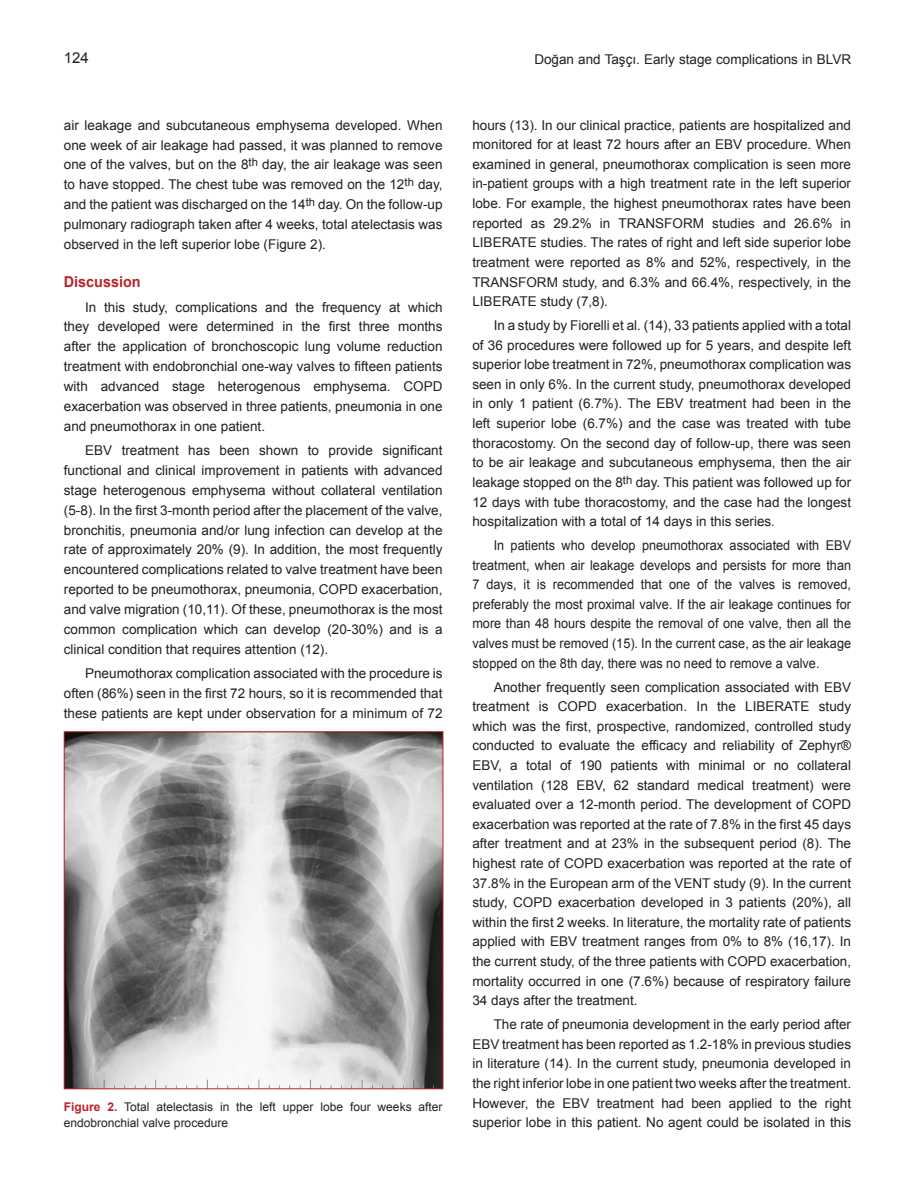
<style>
.page{position:relative;width:915px;height:1191px;background:#fff}
.page>*{position:absolute;margin:0;border:0;box-sizing:border-box;transform-origin:0 0}
.BUYUK_BASLIK{font:700 15px "Arial";color:#b8222b;scale:.96 1}
.t1{font:15px "Arial";color:#231f20}
.YAZI{font:13.5px/19.6px "Arial";color:#231f20;text-align:justify}
.YAZI-2{font:13.5px/19.6px "Arial";color:#231f20;text-align:justify;scale:.94 1}
.RESİM-ALTI{font:12px/16.5px "Arial";color:#231f20}
.s1{font-weight:700;color:#b8222b}
</style>
<div class="page">
<img style="left:66px;top:733px;width:375px;height:354px">
<div style="left:64px;top:731px;width:379px;height:358px;border:1px solid #b8222b"></div>
<p class="t1" style="left:64px;top:48px;width:27px">124</p>
<p class="YAZI" style="left:534px;top:50px;width:318px">Doğan and Taşçı. Early stage complications in BLVR</p>
<p class="YAZI" style="left:64px;top:115px;width:380px">air leakage and subcutaneous emphysema developed. When one week of air leakage had passed, it was planned to remove one of the valves, but on the 8<sup>th</sup> day, the air leakage was seen to have stopped. The chest tube was removed on the 12<sup>th</sup> day, and the patient was discharged on the 14<sup>th</sup> day. On the follow-up pulmonary radiograph taken after 4 weeks, total atelectasis was observed in the left superior lobe (Figure 2).</p>
<p class="BUYUK_BASLIK" style="left:64px;top:272px;width:82px">Discussion</p>
<p class="YAZI" style="left:64px;top:297px;width:380px;text-indent:21px">In this study, complications and the frequency at which they developed were determined in the first three months after the application of bronchoscopic lung volume reduction treatment with endobronchial one-way valves to fifteen patients with advanced stage heterogenous emphysema. COPD exacerbation was observed in three patients, pneumonia in one and pneumothorax in one patient.</p>
<p class="YAZI" style="left:64px;top:440px;width:380px;text-indent:21px">EBV treatment has been shown to provide significant functional and clinical improvement in patients with advanced stage heterogenous emphysema without collateral ventilation (5-8). In the first 3-month period after the placement of the valve, bronchitis, pneumonia and/or lung infection can develop at the rate of approximately 20% (9). In addition, the most frequently encountered complications related to valve treatment have been reported to be pneumothorax, pneumonia, COPD exacerbation, and valve migration (10,11). Of these, pneumothorax is the most common complication which can develop (20-30%) and is a clinical condition that requires attention (12).</p>
<p class="YAZI" style="left:64px;top:663px;width:380px;text-indent:21px">Pneumothorax complication associated with the procedure is often (86%) seen in the first 72 hours, so it is recommended that these patients are kept under observation for a minimum of 72</p>
<p class="RESİM-ALTI" style="left:64px;top:1098px;width:380px"><span class="s1">Figure 2.</span> Total atelectasis in the left upper lobe four weeks after endobronchial valve procedure</p>
<p class="YAZI" style="left:472px;top:115px;width:380px">hours (13). In our clinical practice, patients are hospitalized and monitored for at least 72 hours after an EBV procedure. When examined in general, pneumothorax complication is seen more in-patient groups with a high treatment rate in the left superior lobe. For example, the highest pneumothorax rates have been reported as 29.2% in TRANSFORM studies and 26.6% in LIBERATE studies. The rates of right and left side superior lobe treatment were reported as 8% and 52%, respectively, in the TRANSFORM study, and 6.3% and 66.4%, respectively, in the LIBERATE study (7,8).</p>
<p class="YAZI" style="left:472px;top:315px;width:380px;text-indent:21px">In a study by Fiorelli et al. (14), 33 patients applied with a total of 36 procedures were followed up for 5 years, and despite left superior lobe treatment in 72%, pneumothorax complication was seen in only 6%. In the current study, pneumothorax developed in only 1 patient (6.7%). The EBV treatment had been in the left superior lobe (6.7%) and the case was treated with tube thoracostomy. On the second day of follow-up, there was seen to be air leakage and subcutaneous emphysema, then the air leakage stopped on the 8<sup>th</sup> day. This patient was followed up for 12 days with tube thoracostomy, and the case had the longest hospitalization with a total of 14 days in this series.</p>
<p class="YAZI-2" style="left:472px;top:535px;width:404px;text-indent:21px">In patients who develop pneumothorax associated with EBV treatment, when air leakage develops and persists for more than 7 days, it is recommended that one of the valves is removed, preferably the most proximal valve. If the air leakage continues for more than 48 hours despite the removal of one valve, then all the valves must be removed (15). In the current case, as the air leakage stopped on the 8th day, there was no need to remove a valve.</p>
<p class="YAZI" style="left:472px;top:677px;width:380px;text-indent:21px">Another frequently seen complication associated with EBV treatment is COPD exacerbation. In the LIBERATE study which was the first, prospective, randomized, controlled study conducted to evaluate the efficacy and reliability of Zephyr® EBV, a total of 190 patients with minimal or no collateral ventilation (128 EBV, 62 standard medical treatment) were evaluated over a 12-month period. The development of COPD exacerbation was reported at the rate of 7.8% in the first 45 days after treatment and at 23% in the subsequent period (8). The highest rate of COPD exacerbation was reported at the rate of 37.8% in the European arm of the VENT study (9). In the current study, COPD exacerbation developed in 3 patients (20%), all within the first 2 weeks. In literature, the mortality rate of patients applied with EBV treatment ranges from 0% to 8% (16,17). In the current study, of the three patients with COPD exacerbation, mortality occurred in one (7.6%) because of respiratory failure 34 days after the treatment.</p>
<p class="YAZI" style="left:472px;top:1014px;width:380px;text-indent:21px">The rate of pneumonia development in the early period after EBV treatment has been reported as 1.2-18% in previous studies in literature (14). In the current study, pneumonia developed in the right inferior lobe in one patient two weeks after the treatment.<br>However, the EBV treatment had been applied to the right superior lobe in this patient. No agent could be isolated in this</p>
</div>
